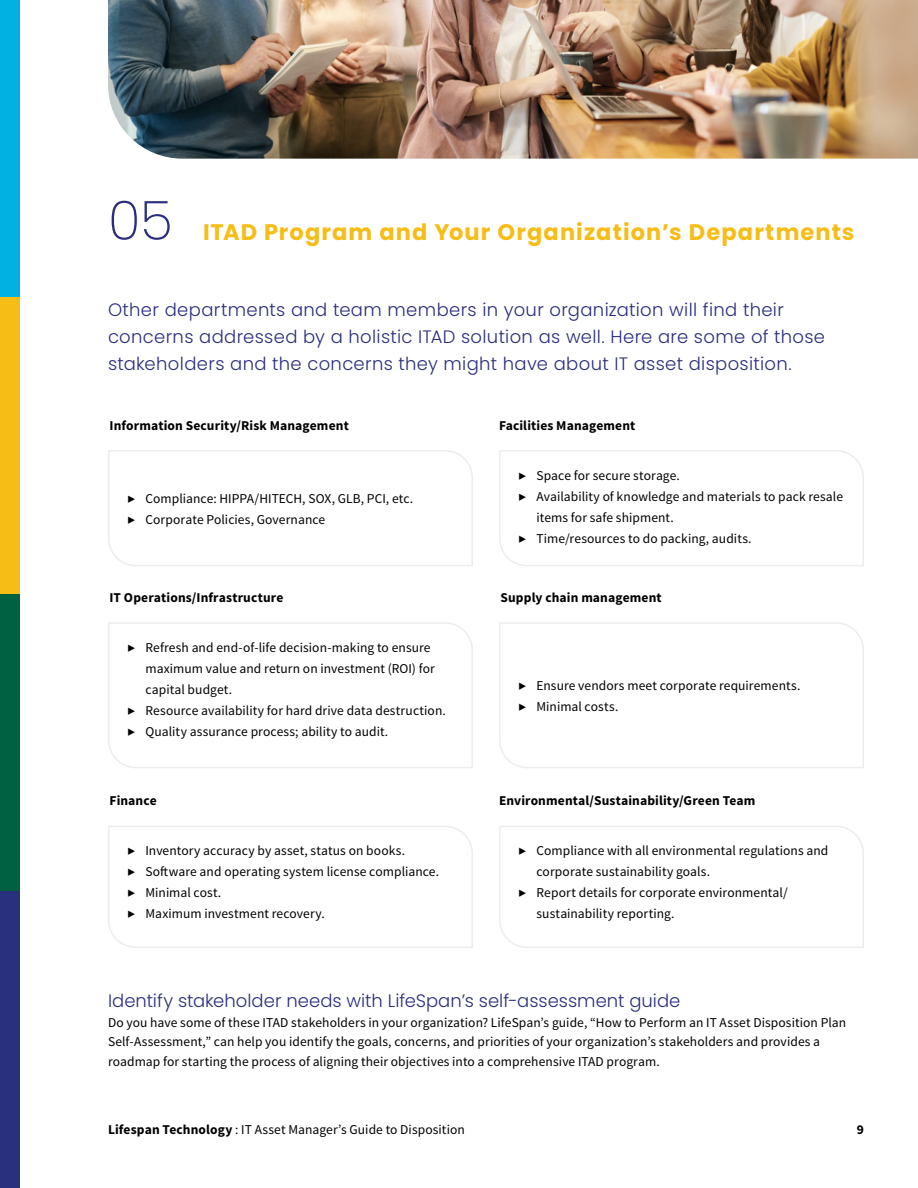
<style>
.page{position:relative;width:918px;height:1188px;background:#fff}
.page>*{position:absolute;margin:0;border:0;box-sizing:border-box;transform-origin:0 0}
.t1{font:200 54px "Poppins";color:#2b2e7d}
.t2{font:700 22.5px "Poppins";letter-spacing:.05em;color:#f6bd17}
.t3{font:300 18px/27px "Poppins";letter-spacing:.02em;color:#2b2e7d}
.t4{font:300 18px "Poppins";color:#2b2e7d}
.t5{font:13.5px/21px "Source Sans Pro";letter-spacing:.005em;color:#000}
.t6{font:700 13.5px "Source Sans Pro";letter-spacing:.01em;color:#000}
.s1{font-weight:700}
</style>
<div class="page">
<div style="left:0;top:0;width:20px;height:297px;background:#00b1e1"></div>
<div style="left:0;top:297px;width:20px;height:297px;background:#f6bd17"></div>
<div style="left:0;top:594px;width:20px;height:297px;background:#006142"></div>
<div style="left:0;top:891px;width:20px;height:297px;background:#29307d"></div>
<img style="left:108px;top:0;width:810px;height:159px">
<svg style="left:108px;top:450px;width:365px;height:116px"></svg>
<svg style="left:108px;top:622px;width:365px;height:146px"></svg>
<svg style="left:108px;top:826px;width:365px;height:122px"></svg>
<svg style="left:499px;top:450px;width:365px;height:116px"></svg>
<svg style="left:499px;top:622px;width:365px;height:146px"></svg>
<svg style="left:499px;top:826px;width:365px;height:122px"></svg>
<h1 class="t1" style="left:108px;top:189px;width:66px">05</h1>
<h2 class="t2" style="left:203px;top:219px;width:653px">ITAD Program and Your Organization’s Departments</h2>
<h3 class="t3" style="left:108px;top:296px;width:719px">Other departments and team members in your organization will find their concerns addressed by a holistic ITAD solution as well. Here are some of those stakeholders and the concerns they might have about IT asset disposition.</h3>
<p class="t6" style="left:109px;top:416px;width:241px">Information Security/Risk Management</p>
<p class="t5" style="left:128px;top:488px;width:287px">▶ Compliance: HIPPA/HITECH, SOX, GLB, PCI, etc. ▶ Corporate Policies, Governance</p>
<p class="t6" style="left:109px;top:589px;width:175px">IT Operations/Infrastructure</p>
<p class="t5" style="left:128px;top:637px;width:305px">▶ Refresh and end-of-life decision-making to ensure</p>
<p class="t5" style="left:145px;top:658px;width:291px">maximum value and return on investment (ROI) for</p>
<p class="t5" style="left:145px;top:679px;width:88px">capital budget.</p>
<p class="t5" style="left:128px;top:700px;width:320px">▶ Resource availability for hard drive data destruction.</p>
<p class="t5" style="left:128px;top:721px;width:262px">▶ Quality assurance process; ability to audit.</p>
<p class="t6" style="left:499px;top:416px;width:138px">Facilities Management</p>
<p class="t5" style="left:519px;top:465px;width:163px">▶ Space for secure storage.</p>
<p class="t5" style="left:519px;top:486px;width:326px">▶ Availability of knowledge and materials to pack resale</p>
<p class="t5" style="left:536px;top:507px;width:139px">items for safe shipment.</p>
<p class="t5" style="left:519px;top:528px;width:235px">▶ Time/resources to do packing, audits.</p>
<p class="t6" style="left:500px;top:589px;width:163px">Supply chain management</p>
<p class="t5" style="left:519px;top:675px;width:283px">▶ Ensure vendors meet corporate requirements. ▶ Minimal costs.</p>
<p class="t6" style="left:109px;top:792px;width:49px">Finance</p>
<p class="t6" style="left:499px;top:792px;width:258px">Environmental/Sustainability/Green Team</p>
<p class="t5" style="left:128px;top:841px;width:313px">▶ Inventory accuracy by asset, status on books.<br>▶ Software and operating system license compliance. ▶ Minimal cost.<br>▶ Maximum investment recovery.</p>
<p class="t5" style="left:519px;top:841px;width:311px">▶ Compliance with all environmental regulations and</p>
<p class="t5" style="left:536px;top:862px;width:175px">corporate sustainability goals.</p>
<p class="t5" style="left:519px;top:883px;width:271px">▶ Report details for corporate environmental/</p>
<p class="t5" style="left:536px;top:904px;width:140px">sustainability reporting.</p>
<h3 class="t4" style="left:108px;top:990px;width:574px">Identify stakeholder needs with LifeSpan’s self-assessment guide</h3>
<p class="t5" style="left:108px;top:1013px;width:740px;line-height:19.5px">Do you have some of these ITAD stakeholders in your organization? LifeSpan’s guide, “How to Perform an IT Asset Disposition Plan<br>Self-Assessment,” can help you identify the goals, concerns, and priorities of your organization’s stakeholders and provides a roadmap for starting the process of aligning their objectives into a comprehensive ITAD program.</p>
<p class="t5" style="left:108px;top:1119px;width:358px"><span class="s1">Lifespan Technology</span> : IT Asset Manager’s Guide to Disposition</p>
<p class="t6" style="left:857px;top:1121px;width:9px">9</p>
</div>
